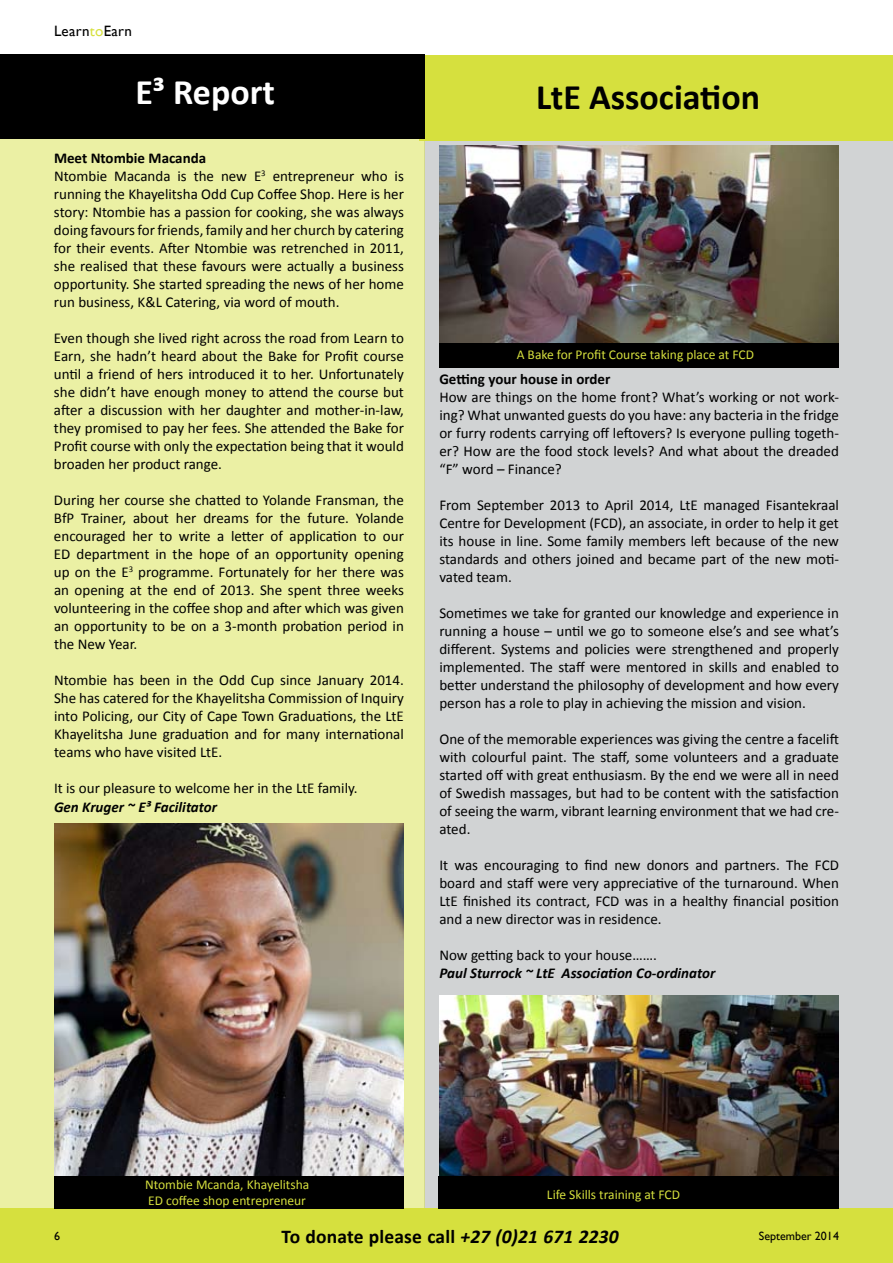
<style>
.page{position:relative;width:893px;height:1263px;background:#fff}
.page>*{position:absolute;margin:0;border:0;box-sizing:border-box;transform-origin:0 0}
.t1{font:700 36px "Calibri";color:#000}
.t2{font:700 36px "Calibri";color:#fff}
.t3{font:700 19.5px "Calibri";letter-spacing:.01em;color:#000}
.t4{font:15px/18px "Calibri";color:#000;text-align:justify}
.t5{font:italic 700 15px "Calibri";color:#000}
.t6{font:700 15px "Calibri";color:#000}
.t7{font:15px "Gill Sans";letter-spacing:.02em;color:#000}
.t8{font:13.5px/16.2px "Calibri";color:#d6e03e}
.t9{font:12px "Gill Sans";color:#000}
.s1{color:#d6e03e}
.s2{font-weight:700}
.s3{font-style:italic}
</style>
<div class="page">
<div style="left:424px;top:140px;width:469px;height:1069px;background:#d1d3d4"></div>
<div style="left:0;top:54px;width:424px;height:1209px;background:#ebf0a4"></div>
<div style="left:0;top:1209px;width:893px;height:54px;background:#d6e03e"></div>
<div style="left:419px;top:55px;width:474px;height:85px;background:#d6e03e"></div>
<img style="left:54px;top:824px;width:350px;height:353px">
<img style="left:439px;top:146px;width:400px;height:197px">
<img style="left:439px;top:995px;width:400px;height:182px">
<div style="left:439px;top:1177px;width:400px;height:32px;background:#000"></div>
<div style="left:439px;top:343px;width:400px;height:24px;background:#000"></div>
<div style="left:0;top:54px;width:424px;height:84px;background:#000"></div>
<div style="left:54px;top:1177px;width:350px;height:32px;background:#000"></div>
<p class="t7" style="left:54px;top:22px;width:79px">Learn<span class="s1">to</span>Earn</p>
<h1 class="t2" style="left:135px;top:69px;width:141px">E³ Report</h1>
<p class="t4" style="left:54px;top:148px;width:351px;text-align:left"><span class="s2">Meet Ntombie Macanda<br></span>Ntombie Macanda is the new E<sup>3</sup> entrepreneur who is running the Khayelitsha Odd Cup Coffee Shop. Here is her story: Ntombie has a passion for cooking, she was always doing favours for friends, family and her church by catering for their events. After Ntombie was retrenched in 2011, she realised that these favours were actually a business opportunity. She started spreading the news of her home run business, K&amp;L Catering, via word of mouth.</p>
<p class="t4" style="left:54px;top:328px;width:351px">Even though she lived right across the road from Learn to Earn, she hadn’t heard about the Bake for Profit course until a friend of hers introduced it to her. Unfortunately she didn’t have enough money to attend the course but after a discussion with her daughter and mother-in-law, they promised to pay her fees. She attended the Bake for Profit course with only the expectation being that it would broaden her product range.</p>
<p class="t4" style="left:54px;top:490px;width:351px">During her course she chatted to Yolande Fransman, the BfP Trainer, about her dreams for the future. Yolande encouraged her to write a letter of application to our ED department in the hope of an opportunity opening up on the E<sup>3</sup> programme. Fortunately for her there was an opening at the end of 2013. She spent three weeks volunteering in the coffee shop and after which was given an opportunity to be on a 3-month probation period in the New Year.</p>
<p class="t4" style="left:54px;top:670px;width:351px">Ntombie has been in the Odd Cup since January 2014.<br>She has catered for the Khayelitsha Commission of Inquiry into Policing, our City of Cape Town Graduations, the LtE Khayelitsha June graduation and for many international teams who have visited LtE.</p>
<p class="t4" style="left:54px;top:778px;width:305px">It is our pleasure to welcome her in the LtE family.</p>
<p class="t5" style="left:54px;top:798px;width:165px">Gen Kruger ~ E³ Facilitator</p>
<h1 class="t1" style="left:536px;top:74px;width:225px">LtE Association</h1>
<p class="t8" style="left:517px;top:346px;width:239px">A Bake for Profit Course taking place at FCD</p>
<p class="t6" style="left:439px;top:369px;width:173px">Getting your house in order</p>
<p class="t4" style="left:439px;top:387px;width:401px">How are things on the home front? What’s working or not work&shy;ing? What unwanted guests do you have: any bacteria in the fridge or furry rodents carrying off leftovers? Is everyone pulling togeth&shy;er? How are the food stock levels? And what about the dreaded “F” word – Finance?</p>
<p class="t4" style="left:439px;top:495px;width:401px">From September 2013 to April 2014, LtE managed Fisantekraal Centre for Development (FCD), an associate, in order to help it get its house in line. Some family members left because of the new standards and others joined and became part of the new moti&shy;vated team.</p>
<p class="t4" style="left:439px;top:603px;width:401px">Sometimes we take for granted our knowledge and experience in running a house – until we go to someone else’s and see what’s different. Systems and policies were strengthened and properly implemented. The staff were mentored in skills and enabled to better understand the philosophy of development and how every person has a role to play in achieving the mission and vision.</p>
<p class="t4" style="left:439px;top:729px;width:401px">One of the memorable experiences was giving the centre a facelift with colourful paint. The staff, some volunteers and a graduate started off with great enthusiasm. By the end we were all in need of Swedish massages, but had to be content with the satisfaction of seeing the warm, vibrant learning environment that we had cre&shy;ated.</p>
<p class="t4" style="left:439px;top:855px;width:401px">It was encouraging to find new donors and partners. The FCD board and staff were very appreciative of the turnaround. When LtE finished its contract, FCD was in a healthy financial position and a new director was in residence.</p>
<p class="t4" style="left:439px;top:945px;width:219px">Now getting back to your house…….</p>
<p class="t5" style="left:439px;top:963px;width:277px">Paul Sturrock ~ LtE Association Co-ordinator</p>
<p class="t8" style="left:145px;top:1175px;width:166px">Ntombie Mcanda, Khayelitsha<br>ED coffee shop entrepreneur</p>
<p class="t8" style="left:547px;top:1186px;width:134px">Life Skills training at FCD</p>
<p class="t9" style="left:54px;top:1229px;width:7px">6</p>
<h2 class="t3" style="left:281px;top:1225px;width:339px">To donate please call <span class="s3">+27 (0)21 671 2230</span></h2>
<p class="t9" style="left:759px;top:1229px;width:82px">September 2014</p>
</div>
